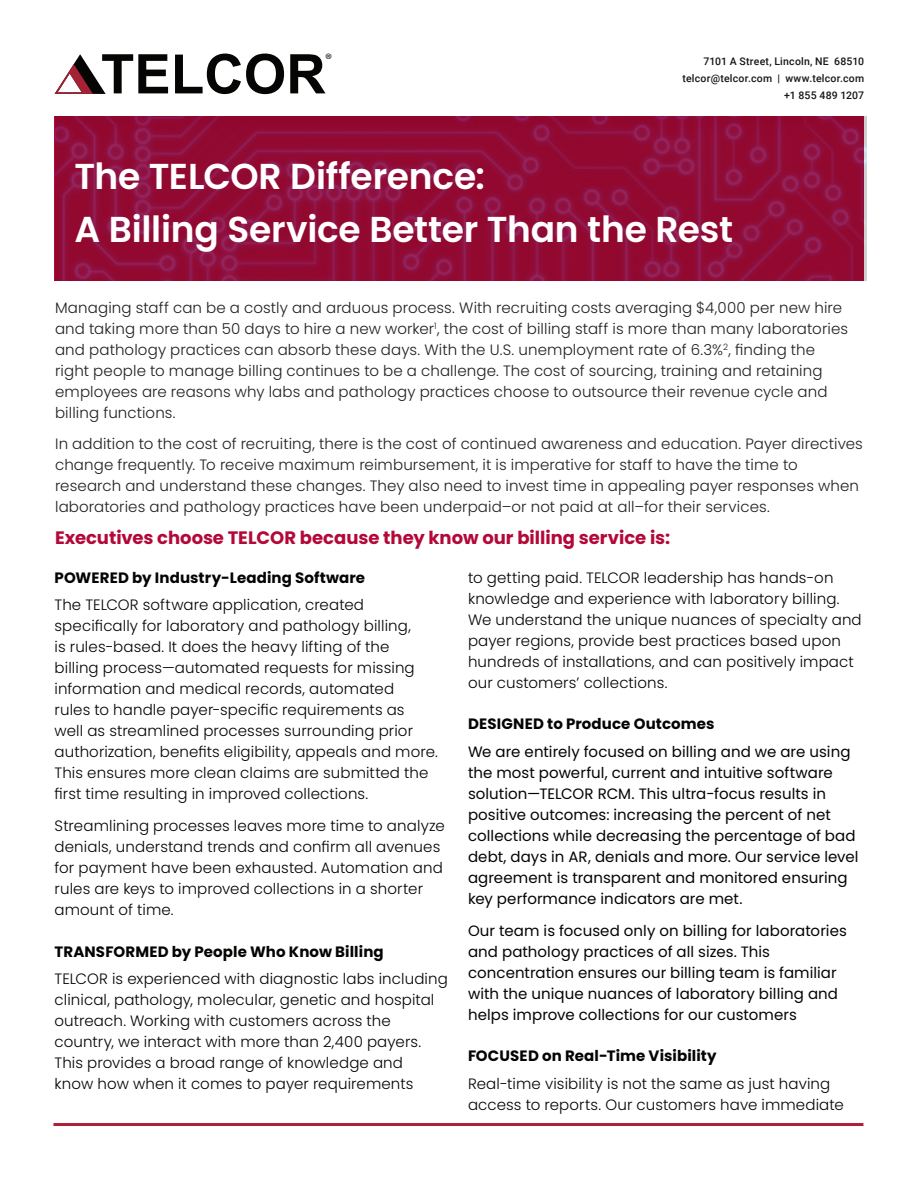
<style>
.page{position:relative;width:918px;height:1188px;background:#fff}
.page>*{position:absolute;margin:0;border:0;box-sizing:border-box;transform-origin:0 0}
.t1{font:700 54.75px "Arial";color:#050504}
.t2{font:600 36px "Poppins";letter-spacing:-.005em;color:#fff}
.t3{font:700 18px "Poppins";color:#b30838}
.t4{font:16.8px "Myriad";color:#231f20}
.t5{font:300 15px/21px "Poppins";letter-spacing:.01em;color:#040503}
.t6{font:300 15px/21px "Poppins";letter-spacing:.01em;color:#231f20}
.t7{font:15px/21px "Poppins";letter-spacing:.005em;color:#040503}
.t8{font:700 15px "Poppins";letter-spacing:.005em;color:#040503}
.t9{font:500 10.5px "Roboto";letter-spacing:.02em;color:#171716}
</style>
<div class="page">
<svg style="left:55px;top:54px;width:51px;height:40px"></svg>
<div style="left:55px;top:117px;width:811px;height:165px;background:#231f20;opacity:.86"></div>
<hr style="left:53px;top:1123px;width:810px;height:3px;background:#b01e39">
<p class="t1" style="left:101px;top:36px;width:226px">TELCOR</p>
<p class="t4" style="left:325px;top:49px;width:9px">®</p>
<p class="t9" style="left:703px;top:54px;width:162px">7101 A Street, Lincoln, NE 68510</p>
<p class="t9" style="left:682px;top:71px;width:183px">telcor@telcor.com | www.telcor.com</p>
<p class="t9" style="left:784px;top:88px;width:81px">+1 855 489 1207</p>
<p class="t2" style="left:74px;top:156px;width:412px">The TELCOR Difference:</p>
<p class="t2" style="left:74px;top:209px;width:660px">A Billing Service Better Than the Rest</p>
<p class="t6" style="left:55px;top:297px;width:795px">Managing staff can be a costly and arduous process. With recruiting costs averaging $4,000 per new hire and taking more than 50 days to hire a new worker<sup>1</sup>, the cost of billing staff is more than many laboratories and pathology practices can absorb these days. With the U.S. unemployment rate of 6.3%<sup>2</sup>, finding the right people to manage billing continues to be a challenge. The cost of sourcing, training and retaining employees are reasons why labs and pathology practices choose to outsource their revenue cycle and billing functions.</p>
<p class="t6" style="left:55px;top:434px;width:809px">In addition to the cost of recruiting, there is the cost of continued awareness and education. Payer directives change frequently. To receive maximum reimbursement, it is imperative for staff to have the time to research and understand these changes. They also need to invest time in appealing payer responses when laboratories and pathology practices have been underpaid–or not paid at all–for their services.</p>
<p class="t3" style="left:55px;top:528px;width:617px">Executives choose TELCOR because they know our billing service is:</p>
<p class="t8" style="left:55px;top:569px;width:312px">POWERED by Industry-Leading Software</p>
<p class="t5" style="left:55px;top:595px;width:385px">The TELCOR software application, created specifically for laboratory and pathology billing,<br>is rules-based. It does the heavy lifting of the<br>billing process—automated requests for missing information and medical records, automated<br>rules to handle payer-specific requirements as<br>well as streamlined processes surrounding prior authorization, benefits eligibility, appeals and more.<br>This ensures more clean claims are submitted the first time resulting in improved collections.</p>
<p class="t5" style="left:55px;top:816px;width:392px">Streamlining processes leaves more time to analyze denials, understand trends and confirm all avenues for payment have been exhausted. Automation and rules are keys to improved collections in a shorter amount of time.</p>
<p class="t8" style="left:55px;top:943px;width:331px">TRANSFORMED by People Who Know Billing</p>
<p class="t5" style="left:55px;top:969px;width:395px">TELCOR is experienced with diagnostic labs including clinical, pathology, molecular, genetic and hospital outreach. Working with customers across the country, we interact with more than 2,400 payers.<br>This provides a broad range of knowledge and<br>know how when it comes to payer requirements</p>
<p class="t5" style="left:468px;top:567px;width:395px">to getting paid. TELCOR leadership has hands-on knowledge and experience with laboratory billing.<br>We understand the unique nuances of specialty and payer regions, provide best practices based upon hundreds of installations, and can positively impact our customers’ collections.</p>
<p class="t8" style="left:468px;top:715px;width:248px">DESIGNED to Produce Outcomes</p>
<p class="t7" style="left:468px;top:741px;width:392px">We are entirely focused on billing and we are using the most powerful, current and intuitive software solution—TELCOR RCM. This ultra-focus results in positive outcomes: increasing the percent of net collections while decreasing the percentage of bad debt, days in AR, denials and more. Our service level agreement is transparent and monitored ensuring key performance indicators are met.</p>
<p class="t7" style="left:468px;top:920px;width:380px">Our team is focused only on billing for laboratories and pathology practices of all sizes. This concentration ensures our billing team is familiar with the unique nuances of laboratory billing and helps improve collections for our customers</p>
<p class="t8" style="left:468px;top:1047px;width:250px">FOCUSED on Real-Time Visibility</p>
<p class="t5" style="left:468px;top:1073px;width:377px">Real-time visibility is not the same as just having access to reports. Our customers have immediate</p>
</div>
